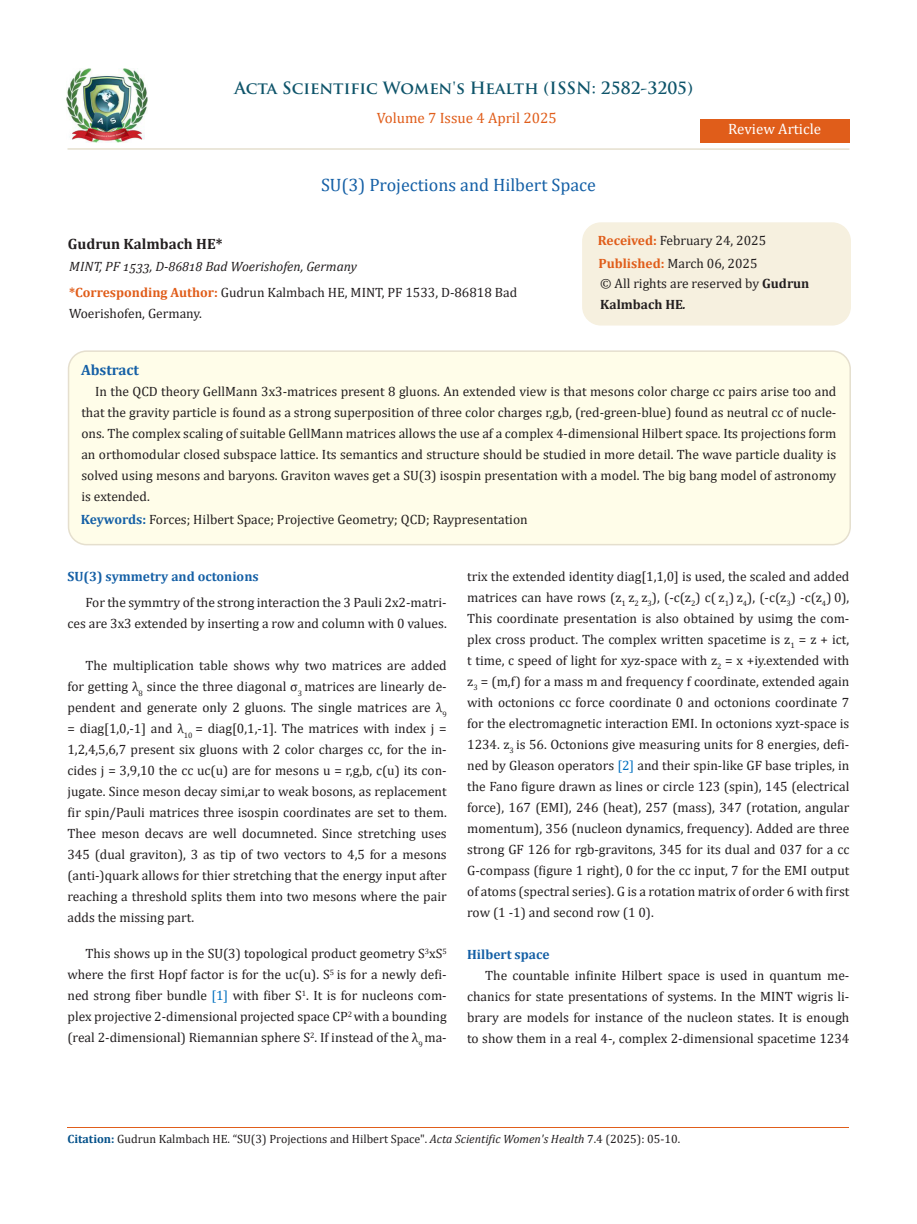
<style>
.page{position:relative;width:917px;height:1224px;background:#fff}
.page>*{position:absolute;margin:0;border:0;box-sizing:border-box;transform-origin:0 0}
.t1{font:18px "Cambria";color:#1560a6}
.t2{font:700 16.5px "Trajan Pro";color:#0e546a}
.t3{font:15px "Cambria";color:#e05d1a}
.t4{font:700 15px "Cambria";color:#231f20}
.t5{font:15px "Cambria";color:#fff}
.t6{font:700 15px "Cambria";color:#1560a6}
.Body_Text{font:13.5px/21px "Cambria";color:#231f20;text-align:justify}
.t7{font:italic 13.5px "Cambria";color:#231f20}
.Body_Text-2{font:700 13.5px "Cambria";color:#1560a6}
.t8{font:12px "Cambria";color:#231f20}
.s1{font-weight:700;color:#e05d1a}
.s2{font-weight:700}
.s3{font-weight:700;font-style:italic}
.s4{font-weight:700;color:#1560a6}
.s5{color:#0070c0}
.s6{font-weight:700;color:#035089}
.s7{font-style:italic}
</style>
<div class="page">
<img style="left:67px;top:68px;width:80px;height:74px">
<div style="left:699px;top:119px;width:150px;height:23px;background:#e05d1a"></div>
<div style="left:583px;top:223px;width:267px;height:102px;background:#f6f0df;border-radius:18px"></div>
<div style="left:582px;top:222px;width:268px;height:104px;border:2px solid #f6f0df;border-radius:18px"></div>
<div style="left:68px;top:351px;width:782px;height:194px;background:#fffde9;border-radius:18px"></div>
<div style="left:68px;top:350px;width:782px;height:195px;border:2px solid #e5dfce;border-radius:18px"></div>
<hr style="left:67px;top:1128px;width:782px;height:1px;background:#e05d1a">
<hr style="left:67px;top:148px;width:782px;height:2px;background:#e5dfce">
<p class="t2" style="left:234px;top:77px;width:460px">Acta Scientific Women's Health (ISSN: 2582-3205)</p>
<p class="t3" style="left:376px;top:109px;width:182px">Volume 7 Issue 4 April 2025</p>
<p class="t1" style="left:321px;top:174px;width:276px">SU(3) Projections and Hilbert Space</p>
<p class="t5" style="left:728px;top:120px;width:94px">Review Article</p>
<p class="t4" style="left:68px;top:233px;width:156px">Gudrun Kalmbach HE*</p>
<p class="t7" style="left:69px;top:257px;width:289px">MINT, PF 1533, D-86818 Bad Woerishofen, Germany</p>
<p class="Body_Text" style="left:69px;top:282px;width:449px"><span class="s1">*Corresponding Author:</span> Gudrun Kalmbach HE, MINT, PF 1533, D-86818 Bad<br>Woerishofen, Germany.</p>
<p class="t6" style="left:81px;top:360px;width:60px">Abstract</p>
<p class="Body_Text" style="left:598px;top:230px;width:170px"><span class="s1">Received:</span> February 24, 2025</p>
<p class="Body_Text" style="left:598px;top:253px;width:160px"><span class="s1">Published:</span> March 06, 2025</p>
<p class="Body_Text" style="left:600px;top:273px;width:211px">© All rights are reserved by <span class="s2">Gudrun<br>Kalmbach HE</span><span class="s3">.</span></p>
<p class="Body_Text" style="left:81px;top:381px;width:756px;text-indent:14px">In the QCD theory GellMann 3x3-matrices present 8 gluons. An extended view is that mesons color charge cc pairs arise too and that the gravity particle is found as a strong superposition of three color charges r,g,b, (red-green-blue) found as neutral cc of nucle&shy;ons. The complex scaling of suitable GellMann matrices allows the use af a complex 4-dimensional Hilbert space. Its projections form an orthomodular closed subspace lattice. Its semantics and structure should be studied in more detail. The wave particle duality is solved using mesons and baryons. Graviton waves get a SU(3) isospin presentation with a model. The big bang model of astronomy is extended.</p>
<p class="Body_Text" style="left:81px;top:508px;width:448px"><span class="s4">Keywords:</span> Forces; Hilbert Space; Projective Geometry; QCD; Raypresentation</p>
<p class="Body_Text-2" style="left:67px;top:567px;width:193px">SU(3) symmetry and octonions</p>
<p class="Body_Text" style="left:67px;top:592px;width:381px;text-align:right">For the symmtry of the strong interaction the 3 Pauli 2x2-matri&shy;ces are 3x3 extended by inserting a row and column with 0 values.</p>
<p class="Body_Text" style="left:67px;top:655px;width:381px;text-indent:18px">The multiplication table shows why two matrices are added for getting λ<sub>8</sub> since the three diagonal σ<sub>3</sub> matrices are linearly de&shy;pendent and generate only 2 gluons. The single matrices are λ<sub>9 </sub>= diag[1,0,-1] and λ<sub>10</sub> = diag[0,1,-1]. The matrices with index j = 1,2,4,5,6,7 present six gluons with 2 color charges cc, for the in&shy;cides j = 3,9,10 the cc uc(u) are for mesons u = r,g,b, c(u) its con&shy;jugate. Since meson decay simi,ar to weak bosons, as replacement fir spin/Pauli matrices three isospin coordinates are set to them.<br>Thee meson decavs are well documneted. Since stretching uses 345 (dual graviton), 3 as tip of two vectors to 4,5 for a mesons (anti-)quark allows for thier stretching that the energy input after reaching a threshold splits them into two mesons where the pair adds the missing part.</p>
<p class="Body_Text" style="left:67px;top:943px;width:381px;text-indent:18px">This shows up in the SU(3) topological product geometry S<sup>3</sup>xS<sup>5 </sup>where the first Hopf factor is for the uc(u). S<sup>5</sup> is for a newly defi&shy;ned strong fiber bundle <span class="s5">[1]</span> with fiber S<sup>1</sup>. It is for nucleons com&shy;plex projective 2-dimensional projected space CP<sup>2</sup> with a bounding (real 2-dimensional) Riemannian sphere S<sup>2</sup>. If instead of the λ<sub>9</sub> ma-</p>
<p class="Body_Text" style="left:467px;top:566px;width:384px">trix the extended identity diag[1,1,0] is used, the scaled and added matrices can have rows (z<sub>1</sub> z<sub>2</sub> z<sub>3</sub>), (-c(z<sub>2</sub>) c( z<sub>1</sub>) z<sub>4</sub>), (-c(z<sub>3</sub>) -c(z<sub>4</sub>) 0), This coordinate presentation is also obtained by usimg the com&shy;plex cross product. The complex written spacetime is z<sub>1</sub> = z + ict, t time, c speed of light for xyz-space with z<sub>2</sub> = x +iy.extended with z<sub>3</sub> = (m,f) for a mass m and frequency f coordinate, extended again with octonions cc force coordinate 0 and octonions coordinate 7 for the electromagnetic interaction EMI. In octonions xyzt-space is 1234. z<sub>3</sub> is 56. Octonions give measuring units for 8 energies, defi&shy;ned by Gleason operators <span class="s5">[2]</span> and their spin-like GF base triples, in the Fano figure drawn as lines or circle 123 (spin), 145 (electrical force), 167 (EMI), 246 (heat), 257 (mass), 347 (rotation, angular momentum), 356 (nucleon dynamics, frequency). Added are three strong GF 126 for rgb-gravitons, 345 for its dual and 037 for a cc G-compass (figure 1 right), 0 for the cc input, 7 for the EMI output of atoms (spectral series). G is a rotation matrix of order 6 with first row (1 -1) and second row (1 0).</p>
<p class="Body_Text-2" style="left:467px;top:945px;width:84px">Hilbert space</p>
<p class="Body_Text" style="left:467px;top:965px;width:384px;text-indent:18px">The countable infinite Hilbert space is used in quantum me&shy;chanics for state presentations of systems. In the MINT wigris li&shy;brary are models for instance of the nucleon states. It is enough to show them in a real 4-, complex 2-dimensional spacetime 1234</p>
<p class="t8" style="left:67px;top:1132px;width:614px"><span class="s6">Citation:</span> Gudrun Kalmbach HE. “SU(3) Projections and Hilbert Space". <span class="s7">Acta Scientific Women's Health</span> 7.4 (2025): 05-10.</p>
</div>
